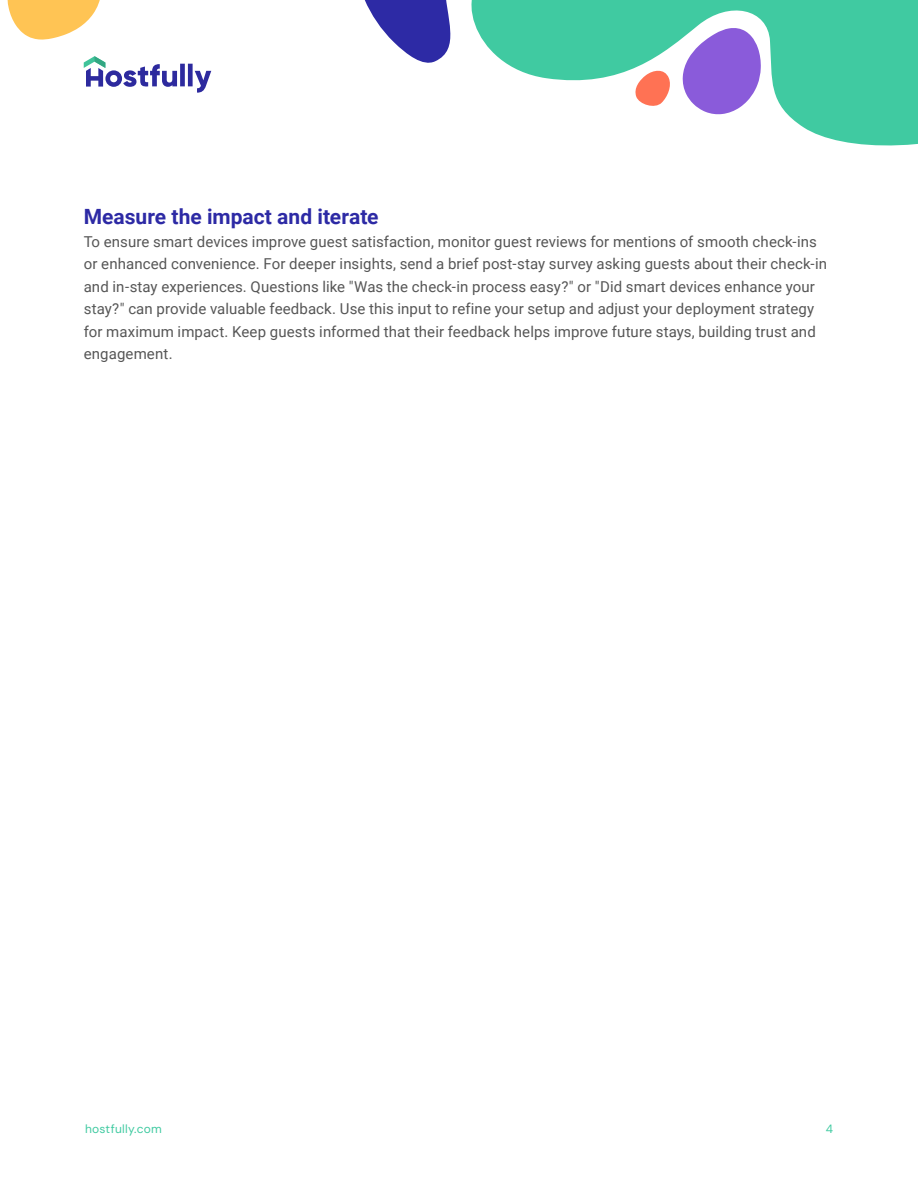
<style>
.page{position:relative;width:918px;height:1188px;background:#fff}
.page>*{position:absolute;margin:0;border:0;box-sizing:border-box;transform-origin:0 0}
.t1{font:700 21px "Roboto";color:#2d2aa5}
.t2{font:15px/22.5px "Roboto";letter-spacing:.005em;color:#565656}
.t3{font:12px "DM Sans";letter-spacing:.02em;color:#40caa1}
</style>
<div class="page">
<svg style="left:471px;top:0;width:447px;height:146px;fill:#40caa1"></svg>
<svg style="left:364px;top:0;width:87px;height:63px"></svg>
<svg style="left:633px;top:68px;width:39px;height:41px"></svg>
<svg style="left:84px;top:56px;width:127px;height:37px"></svg>
<svg style="left:7px;top:0;width:93px;height:40px"></svg>
<svg style="left:682px;top:27px;width:79px;height:88px"></svg>
<h1 class="t1" style="left:84px;top:202px;width:296px">Measure the impact and iterate</h1>
<p class="t2" style="left:84px;top:230px;width:745px">To ensure smart devices improve guest satisfaction, monitor guest reviews for mentions of smooth check-ins or enhanced convenience. For deeper insights, send a brief post-stay survey asking guests about their check-in and in-stay experiences. Questions like "Was the check-in process easy?" or "Did smart devices enhance your stay?" can provide valuable feedback. Use this input to refine your setup and adjust your deployment strategy for maximum impact. Keep guests informed that their feedback helps improve future stays, building trust and engagement.</p>
<p class="t3" style="left:85px;top:1121px;width:78px">hostfully.com</p>
<p class="t3" style="left:826px;top:1121px;width:9px">4</p>
</div>
